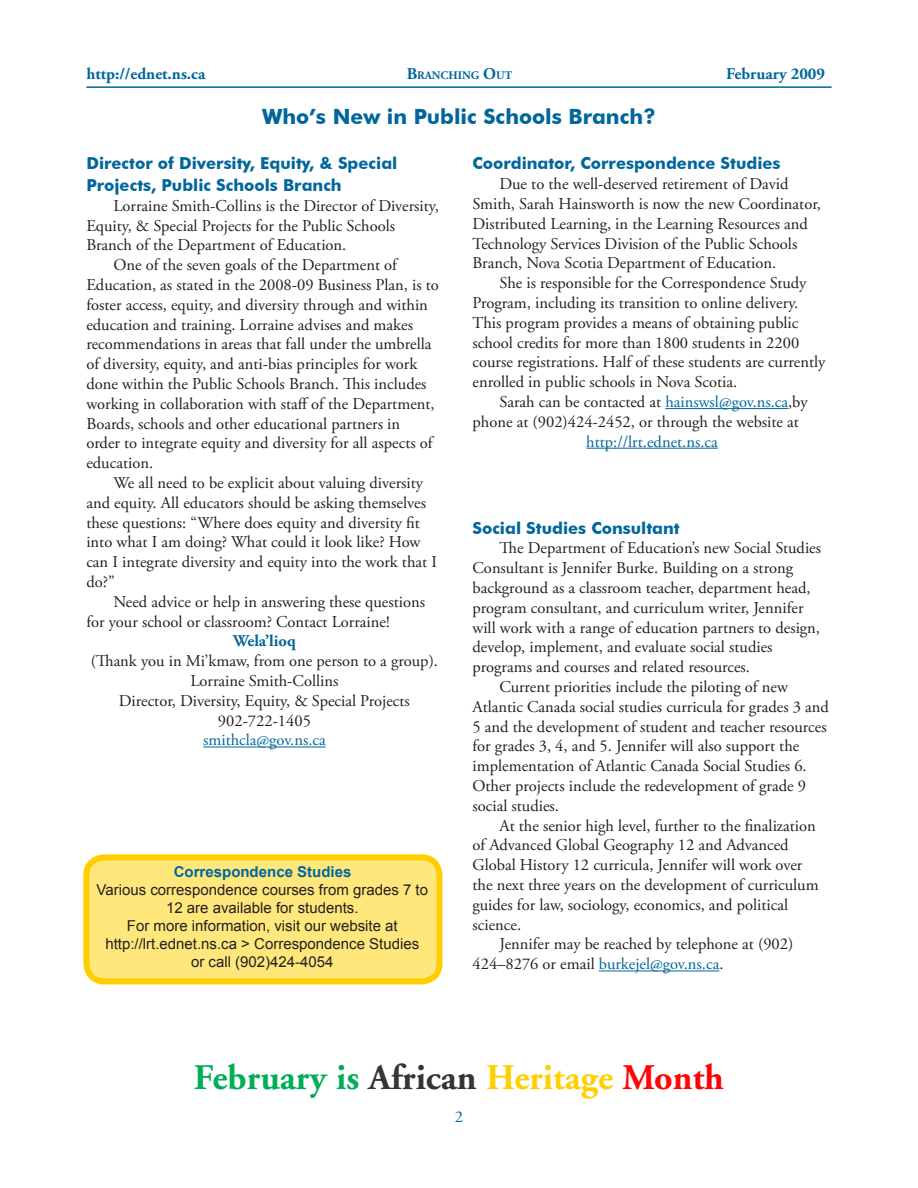
<style>
.page{position:relative;width:918px;height:1188px;background:#fff}
.page>*{position:absolute;margin:0;border:0;box-sizing:border-box;transform-origin:0 0}
.Headline{font:700 36px "Adobe Garamond";color:#00ae58}
.Headline-2{font:700 21px "Futura BT";color:#00669c}
.Body_text{font:16.5px/19.8px "Adobe Garamond Pro";color:#231f20}
.t1{font:16.5px/19.8px "Adobe Garamond";color:#231f20}
.Headline_small{font:700 16.5px/21.6px "Futura BT";color:#00669c}
.Body_text-2{font:700 16.5px "Adobe Garamond Pro";color:#00669c}
.t2{font:16.5px "Adobe Garamond";color:#00669c}
.Body_text-3{font:16.5px "Adobe Garamond Pro";color:#00669c}
.box_text{font:15px/18px "Arial";color:#231f20;text-align:center}
.box_-_headline{font:700 15px "Arial";color:#00669c}
.Body_text-4{font:700 11.55px "Adobe Garamond Pro";color:#00669c}
.s1{font-size:16.5px}
.s2{color:#00669c}
.s3{color:#363435}
.s4{color:#ffd000}
.s5{color:#ff0606}
.s6{color:#f00}
</style>
<div class="page">
<hr style="left:86px;top:86px;width:746px;height:2px;background:#00669c">
<hr style="left:203px;top:747px;width:123px;height:1px;background:#00669c">
<hr style="left:665px;top:408px;width:123px;height:1px;background:#00669c">
<hr style="left:586px;top:448px;width:132px;height:1px;background:#00669c">
<hr style="left:599px;top:971px;width:120px;height:1px;background:#00669c">
<div style="left:86px;top:857px;width:354px;height:124px;background:#ffe77c;border-radius:18px"></div>
<div style="left:83px;top:854px;width:359px;height:130px;border:6px solid #ffcd00;border-radius:18px"></div>
<p class="Body_text-2" style="left:86px;top:64px;width:120px">http://ednet.ns.ca</p>
<p class="Body_text-4" style="left:407px;top:68px;width:107px"><span class="s1">B</span>ranching <span class="s1">O</span>ut</p>
<p class="Body_text-2" style="left:726px;top:64px;width:101px">February 2009</p>
<p class="Headline-2" style="left:262px;top:104px;width:395px">Who’s New in Public Schools Branch?</p>
<p class="Headline_small" style="left:86px;top:153px;width:312px">Director of Diversity, Equity, &amp; Special<br>Projects, Public Schools Branch</p>
<p class="Body_text" style="left:86px;top:196px;width:354px;text-indent:27px">Lorraine Smith-Collins is the Director of Diversity,<br>Equity, &amp; Special Projects for the Public Schools<br>Branch of the Department of Education.</p>
<p class="Body_text" style="left:86px;top:256px;width:354px;text-indent:27px">One of the seven goals of the Department of Education, as stated in the 2008-09 Business Plan, is to foster access, equity, and diversity through and within education and training. Lorraine advises and makes recommendations in areas that fall under the umbrella of diversity, equity, and anti-bias principles for work done within the Public Schools Branch. This includes working in collaboration with staff of the Department, Boards, schools and other educational partners in<br>order to integrate equity and diversity for all aspects of education.</p>
<p class="Body_text" style="left:86px;top:473px;width:352px;text-indent:27px">We all need to be explicit about valuing diversity and equity. All educators should be asking themselves these questions: “Where does equity and diversity fit into what I am doing? What could it look like? How can I integrate diversity and equity into the work that I do?”</p>
<p class="Body_text" style="left:86px;top:592px;width:340px;text-indent:27px">Need advice or help in answering these questions for your school or classroom? Contact Lorraine!</p>
<p class="Body_text-2" style="left:233px;top:632px;width:64px">Wela’lioq</p>
<p class="Body_text" style="left:91px;top:652px;width:349px">(Thank you in Mi’kmaw, from one person to a group).</p>
<p class="Body_text" style="left:190px;top:671px;width:149px">Lorraine Smith-Collins</p>
<p class="Body_text" style="left:119px;top:691px;width:292px">Director, Diversity, Equity, &amp; Special Projects</p>
<p class="Body_text" style="left:218px;top:711px;width:95px">902-722-1405</p>
<p class="Body_text-3" style="left:203px;top:730px;width:124px">smithcla@gov.ns.ca</p>
<p class="box_-_headline" style="left:174px;top:862px;width:179px">Correspondence Studies</p>
<p class="box_text" style="left:97px;top:881px;width:333px">Various correspondence courses from grades 7 to<br>12 are available for students.</p>
<p class="box_text" style="left:127px;top:917px;width:272px">For more information, visit our website at</p>
<p class="box_text" style="left:105px;top:935px;width:315px">http://lrt.ednet.ns.ca &gt; Correspondence Studies</p>
<p class="box_text" style="left:191px;top:953px;width:144px">or call (902)424-4054</p>
<p class="Headline_small" style="left:472px;top:153px;width:310px">Coordinator, Correspondence Studies</p>
<p class="t1" style="left:472px;top:174px;width:350px;text-indent:27px">Due to the well-deserved retirement of David Smith, Sarah Hainsworth is now the new Coordinator, Distributed Learning, in the Learning Resources and Technology Services Division of the Public Schools Branch, Nova Scotia Department of Education.</p>
<p class="t1" style="left:472px;top:273px;width:354px;text-indent:27px">She is responsible for the Correspondence Study Program, including its transition to online delivery.<br>This program provides a means of obtaining public school credits for more than 1800 students in 2200 course registrations. Half of these students are currently enrolled in public schools in Nova Scotia.</p>
<p class="Body_text" style="left:472px;top:392px;width:337px;text-indent:27px">Sarah can be contacted at <span class="s2">hainswsl@gov.ns.ca</span>,by phone at (902)424-2452, or through the website at</p>
<p class="t2" style="left:586px;top:433px;width:133px">http://lrt.ednet.ns.ca</p>
<p class="Headline_small" style="left:472px;top:517px;width:209px">Social Studies Consultant</p>
<p class="Body_text" style="left:472px;top:539px;width:350px;text-indent:27px">The Department of Education’s new Social Studies Consultant is Jennifer Burke. Building on a strong background as a classroom teacher, department head, program consultant, and curriculum writer, Jennifer will work with a range of education partners to design, develop, implement, and evaluate social studies programs and courses and related resources.</p>
<p class="Body_text" style="left:472px;top:678px;width:358px;text-indent:27px">Current priorities include the piloting of new Atlantic Canada social studies curricula for grades 3 and 5 and the development of student and teacher resources for grades 3, 4, and 5. Jennifer will also support the implementation of Atlantic Canada Social Studies 6.<br>Other projects include the redevelopment of grade 9 social studies.</p>
<p class="Body_text" style="left:472px;top:816px;width:348px;text-indent:27px">At the senior high level, further to the finalization of Advanced Global Geography 12 and Advanced Global History 12 curricula, Jennifer will work over the next three years on the development of curriculum guides for law, sociology, economics, and political science.</p>
<p class="Body_text" style="left:472px;top:935px;width:322px;text-indent:27px">Jennifer may be reached by telephone at (902)<br>424–8276 or email <span class="s2">burkejel@gov.ns.ca</span>.</p>
<p class="Headline" style="left:194px;top:1058px;width:532px">February is <span class="s3">African</span> <span class="s4">Heritage</span> <span class="s5">Mon</span><span class="s6">th</span></p>
</div>
